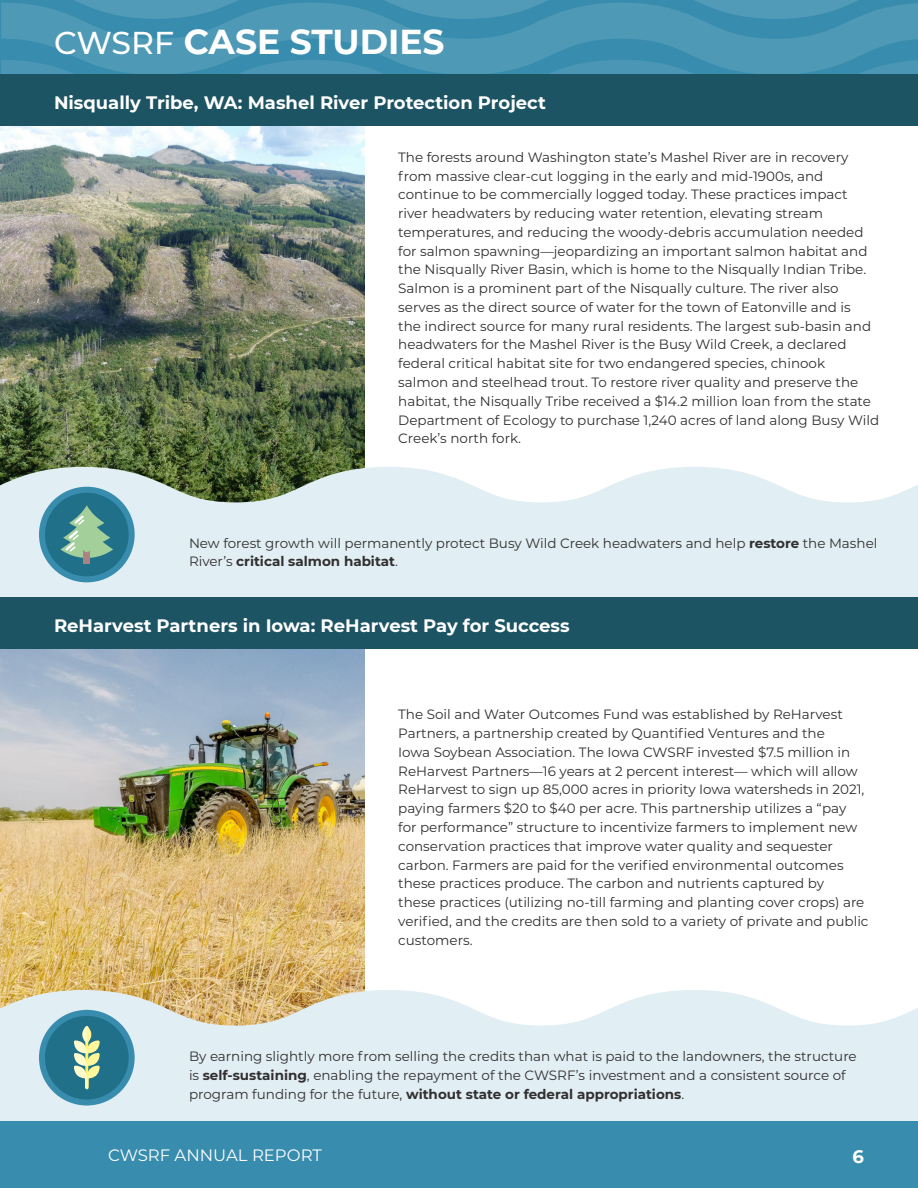
<style>
.page{position:relative;width:918px;height:1188px;background:#fff}
.page>*{position:absolute;margin:0;border:0;box-sizing:border-box;transform-origin:0 0}
.t1{font:700 34.5px "Montserrat";color:#fff}
.t2{font:700 18px "Montserrat";color:#fff}
.t3{font:16.5px "Montserrat";color:#fff}
.Case_Study{font:13.5px/18.8px "Montserrat";color:#312f30}
.s1{font-weight:500;font-size:31.5px}
.s2{font-weight:700}
</style>
<div class="page">
<img style="left:0;top:649px;width:364px;height:341px">
<svg style="left:100px;top:990px;width:818px;height:37px;fill:#e1eef3"></svg>
<img style="left:0;top:126px;width:364px;height:341px">
<svg style="left:113px;top:467px;width:805px;height:37px;fill:#e1eef3"></svg>
<svg style="left:0;top:0;width:918px;height:74px;background:#4694b2"></svg>
<div style="left:0;top:1120px;width:918px;height:68px;background:#388cad"></div>
<div style="left:0;top:597px;width:918px;height:52px;background:#1c5463"></div>
<div style="left:0;top:74px;width:918px;height:52px;background:#1c5463"></div>
<div style="left:0;top:504px;width:918px;height:93px;background:#e1eef3"></div>
<div style="left:0;top:1027px;width:918px;height:93px;background:#e1eef3"></div>
<div style="left:42px;top:1013px;width:90px;height:89px;background:#20708a;border-radius:50%"></div>
<div style="left:39px;top:1010px;width:96px;height:96px;border:6px solid #388cad;border-radius:50%"></div>
<svg style="left:42px;top:490px;width:90px;height:89px"></svg>
<div style="left:39px;top:487px;width:96px;height:95px;border:6px solid #388cad;border-radius:50%"></div>
<svg style="left:0;top:467px;width:113px;height:97px"></svg>
<svg style="left:0;top:990px;width:100px;height:99px"></svg>
<p class="t1" style="left:54px;top:17px;width:392px"><span class="s1">CWSRF</span> CASE STUDIES</p>
<p class="t2" style="left:54px;top:89px;width:493px">Nisqually Tribe, WA: Mashel River Protection Project</p>
<p class="Case_Study" style="left:398px;top:147px;width:482px">The forests around Washington state’s Mashel River are in recovery from massive clear-cut logging in the early and mid-1900s, and continue to be commercially logged today. These practices impact river headwaters by reducing water retention, elevating stream temperatures, and reducing the woody-debris accumulation needed for salmon spawning—jeopardizing an important salmon habitat and the Nisqually River Basin, which is home to the Nisqually Indian Tribe.<br>Salmon is a prominent part of the Nisqually culture. The river also serves as the direct source of water for the town of Eatonville and is<br>the indirect source for many rural residents. The largest sub-basin and headwaters for the Mashel River is the Busy Wild Creek, a declared federal critical habitat site for two endangered species, chinook<br>salmon and steelhead trout. To restore river quality and preserve the habitat, the Nisqually Tribe received a $14.2 million loan from the state Department of Ecology to purchase 1,240 acres of land along Busy Wild Creek’s north fork.</p>
<p class="Case_Study" style="left:189px;top:533px;width:690px">New forest growth will permanently protect Busy Wild Creek headwaters and help <span class="s2">restore</span> the Mashel<br>River’s <span class="s2">critical salmon habitat</span>.</p>
<p class="t2" style="left:54px;top:612px;width:517px">ReHarvest Partners in Iowa: ReHarvest Pay for Success</p>
<p class="Case_Study" style="left:398px;top:705px;width:472px">The Soil and Water Outcomes Fund was established by ReHarvest Partners, a partnership created by Quantified Ventures and the<br>Iowa Soybean Association. The Iowa CWSRF invested $7.5 million in ReHarvest Partners—16 years at 2 percent interest— which will allow ReHarvest to sign up 85,000 acres in priority Iowa watersheds in 2021, paying farmers $20 to $40 per acre. This partnership utilizes a “pay<br>for performance” structure to incentivize farmers to implement new conservation practices that improve water quality and sequester carbon. Farmers are paid for the verified environmental outcomes these practices produce. The carbon and nutrients captured by<br>these practices (utilizing no-till farming and planting cover crops) are verified, and the credits are then sold to a variety of private and public customers.</p>
<p class="Case_Study" style="left:189px;top:1047px;width:669px">By earning slightly more from selling the credits than what is paid to the landowners, the structure is <span class="s2">self-sustaining</span>, enabling the repayment of the CWSRF’s investment and a consistent source of program funding for the future, <span class="s2">without state or federal appropriations</span>.</p>
<p class="t3" style="left:108px;top:1144px;width:215px">CWSRF ANNUAL REPORT</p>
<p class="t2" style="left:853px;top:1143px;width:13px">6</p>
</div>
